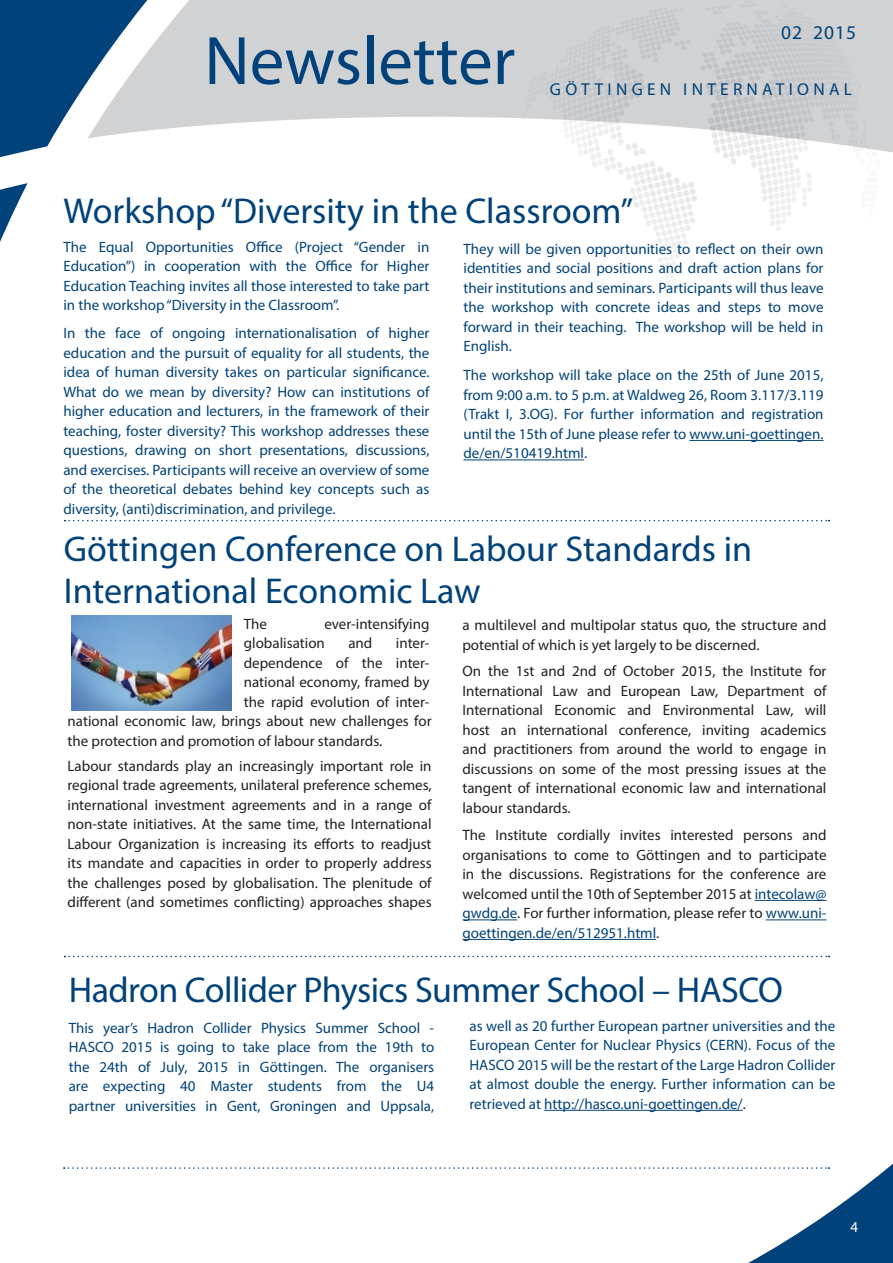
<style>
.page{position:relative;width:893px;height:1263px;background:#fff}
.page>*{position:absolute;margin:0;border:0;box-sizing:border-box;transform-origin:0 0}
.t1{font:69px "Myriad Pro";color:#004279}
.t2{font:36px/42px "Myriad Pro";color:#004279}
.t3{font:19.5px "Myriad Pro";letter-spacing:.05em;color:#004279}
.t4{font:17.25px "Myriad Pro";color:#004279}
.t5{font:15px/19.5px "Myriad Pro";color:#004279;text-align:justify}
.t6{font:15px/19.5px "Myriad Pro";color:#231f20;text-align:justify}
.t7{font:15px "Myriad Pro";color:#fff}
.s1{color:#004279}
.s2{color:#231f20}
</style>
<div class="page">
<svg style="left:158px;top:0;width:735px;height:153px;fill:#d1d2d4"></svg>
<svg style="left:0;top:0;width:158px;height:158px"></svg>
<svg style="left:0;top:183px;width:28px;height:59px"></svg>
<svg style="left:522px;top:0;width:359px;height:288px"></svg>
<svg style="left:64px;top:1163px;width:829px;height:100px"></svg>
<svg style="left:65px;top:520px;width:764px;height:1px"></svg>
<hr style="left:689px;top:440px;width:134px;height:1px;background:#004279">
<hr style="left:463px;top:459px;width:121px;height:1px;background:#004279">
<hr style="left:755px;top:900px;width:71px;height:1px;background:#004279">
<hr style="left:462px;top:919px;width:55px;height:1px;background:#004279">
<hr style="left:766px;top:919px;width:60px;height:1px;background:#004279">
<hr style="left:462px;top:939px;width:194px;height:1px;background:#004279">
<svg style="left:65px;top:956px;width:764px;height:1px"></svg>
<img style="left:71px;top:616px;width:161px;height:94px">
<hr style="left:544px;top:1110px;width:199px;height:1px;background:#004279">
<h1 class="t1" style="left:204px;top:18px;width:312px">Newsletter</h1>
<h3 class="t3" style="left:781px;top:21px;width:77px">02 2015</h3>
<p class="t4" style="left:550px;top:78px;width:45px">Göttingen</p>
<p class="t4" style="left:683px;top:78px;width:23px">International</p>
<h2 class="t2" style="left:63px;top:189px;width:571px">Workshop “Diversity in the Classroom”</h2>
<p class="t5" style="left:63px;top:237px;width:368px">The Equal Opportunities Office (Project “Gender in Education”) in cooperation with the Office for Higher Education Teaching invites all those interested to take part in the workshop “Diversity in the Classroom”.</p>
<p class="t5" style="left:63px;top:323px;width:368px">In the face of ongoing internationalisation of higher education and the pursuit of equality for all students, the idea of human diversity takes on particular significance.<br>What do we mean by diversity? How can institutions of higher education and lecturers, in the framework of their teaching, foster diversity? This workshop addresses these questions, drawing on short presentations, discussions, and exercises. Participants will receive an overview of some of the theoretical debates behind key concepts such as diversity, (anti)discrimination, and privilege.</p>
<p class="t5" style="left:463px;top:239px;width:362px">They will be given opportunities to reflect on their own identities and social positions and draft action plans for their institutions and seminars. Participants will thus leave the workshop with concrete ideas and steps to move forward in their teaching. The workshop will be held in English.</p>
<p class="t5" style="left:463px;top:365px;width:362px">The workshop will take place on the 25th of June 2015, from 9:00 a.m. to 5 p.m. at Waldweg 26, Room 3.117/3.119 (Trakt I, 3.OG). For further information and registration until the 15th of June please refer to www.uni-goettingen. de/en/510419.html.</p>
<h2 class="t2" style="left:64px;top:527px;width:690px">Göttingen Conference on Labour Standards in<br>International Economic Law</h2>
<p class="t6" style="left:244px;top:614px;width:187px;text-indent:81px">ever-intensifying globalisation</p>
<p class="t6" style="left:244px;top:614px;width:25px">The</p>
<p class="t6" style="left:348px;top:633px;width:26px">and</p>
<p class="t6" style="left:244px;top:633px;width:187px;text-indent:152px">inter&shy;dependence of the inter&shy;national economy, framed by the rapid evolution of inter-</p>
<p class="t6" style="left:68px;top:711px;width:366px">national economic law, brings about new challenges for the protection and promotion of labour standards.</p>
<p class="t6" style="left:68px;top:756px;width:366px">Labour standards play an increasingly important role in regional trade agreements, unilateral preference schemes, international investment agreements and in a range of non-state initiatives. At the same time, the International Labour Organization is increasing its efforts to readjust its mandate and capacities in order to properly address the challenges posed by globalisation. The plenitude of different (and sometimes conflicting) approaches shapes</p>
<p class="t6" style="left:462px;top:615px;width:366px">a multilevel and multipolar status quo, the structure and potential of which is yet largely to be discerned.</p>
<p class="t6" style="left:462px;top:661px;width:366px">On the 1st and 2nd of October 2015, the Institute for International Law and European Law, Department of International Economic and Environmental Law, will host an international conference, inviting academics and practitioners from around the world to engage in discussions on some of the most pressing issues at the tangent of international economic law and international labour standards.</p>
<p class="t6" style="left:462px;top:825px;width:366px">The Institute cordially invites interested persons and organisations to come to Göttingen and to participate in the discussions. Registrations for the conference are welcomed until the 10th of September 2015 at <span class="s1">intecolaw@ gwdg.de</span>. For further information, please refer to <span class="s1">www.uni&shy;goettingen.de/en/512951.html</span>.</p>
<h2 class="t2" style="left:69px;top:968px;width:716px">Hadron Collider Physics Summer School – HASCO</h2>
<p class="t5" style="left:69px;top:1018px;width:367px">This year’s Hadron Collider Physics Summer School - HASCO 2015 is going to take place from the 19th to the 24th of July, 2015 in Göttingen. The organisers are expecting 40 Master students from the U4 partner universities in Gent, Groningen and Uppsala,</p>
<p class="t5" style="left:469px;top:1016px;width:367px">as well as 20 further European partner universities and the European Center for Nuclear Physics (CERN). Focus of the HASCO 2015 will be the restart of the Large Hadron Collider at almost double the energy. Further information can be retrieved at http://hasco.uni-goettingen.de/<span class="s2">.</span></p>
<p class="t7" style="left:850px;top:1218px;width:9px">4</p>
</div>
